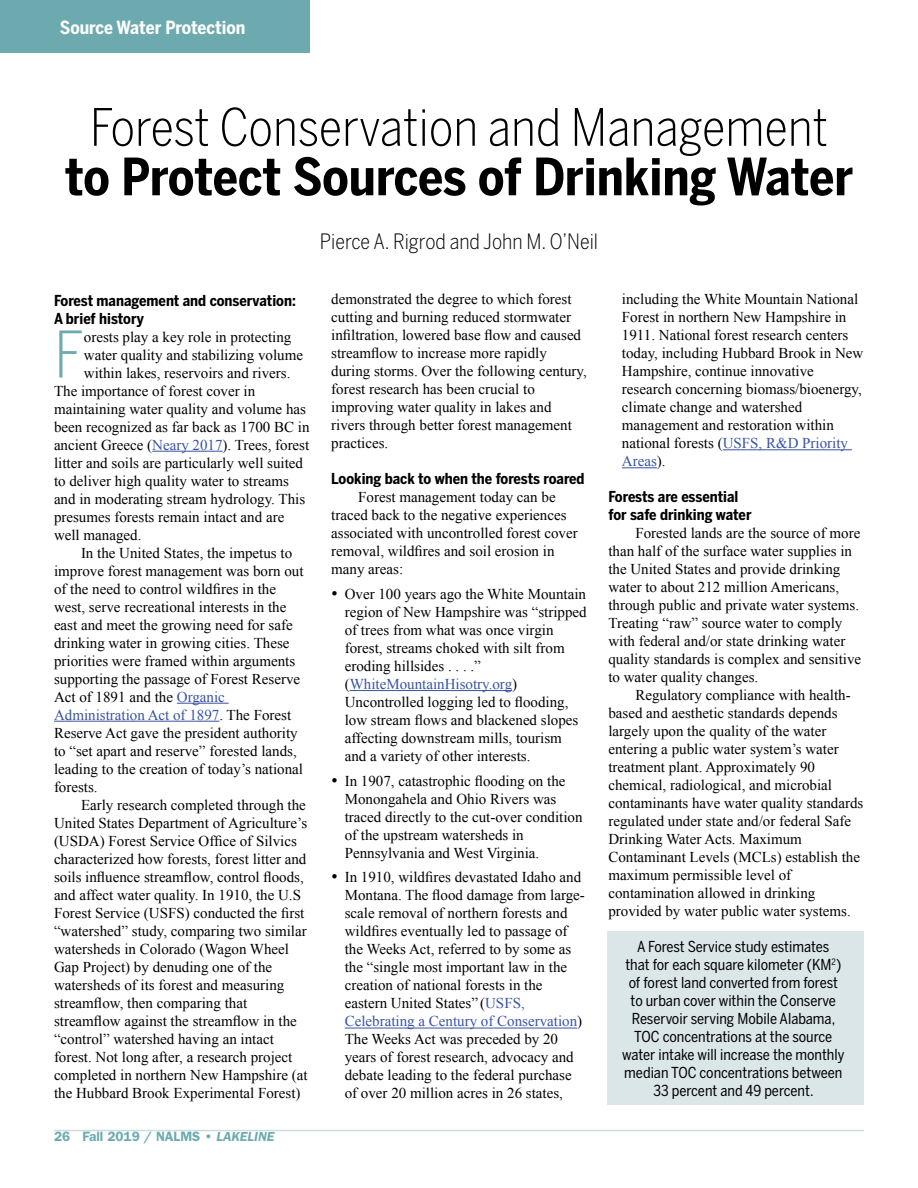
<style>
.page{position:relative;width:918px;height:1188px;background:#fff}
.page>*{position:absolute;margin:0;border:0;box-sizing:border-box;transform-origin:0 0}
.t1{font:300 63.6px "Benton Sans Cond";color:#6daaaf}
.t2{font:300 51px/49.5px "Benton Sans Cond";color:#000;text-align:center}
.t3{font:300 21px "Benton Sans Cond";color:#000}
.t4{font:700 18px "Benton Sans Cond";color:#fff}
.t5{font:15px/18px "Times New Roman";color:#000}
.t6{font:15px/18px "Benton Sans Cond";color:#000;text-align:center}
.t7{font:700 15px/18px "Benton Sans Cond";color:#000}
.t8{font:15px "Times New Roman";color:#3953a4}
.t9{font:600 13.5px "Franklin Gothic";color:#6daaaf}
.s1{font-weight:700}
.s2{color:#3953a4}
.s3{color:#000}
.s4{font-style:italic}
</style>
<div class="page">
<hr style="left:54px;top:1130px;width:810px;height:1px;background:#ccdddf">
<div style="left:608px;top:931px;width:256px;height:174px;background:#dbe6e8"></div>
<div style="left:0;top:0;width:309px;height:53px;background:#6daaaf"></div>
<hr style="left:152px;top:451px;width:71px;height:1px;background:#3953a4">
<hr style="left:177px;top:703px;width:52px;height:1px;background:#3953a4">
<hr style="left:54px;top:721px;width:165px;height:1px;background:#3953a4">
<hr style="left:350px;top:690px;width:162px;height:1px;background:#3953a4">
<hr style="left:345px;top:1028px;width:232px;height:1px;background:#3953a4">
<hr style="left:723px;top:449px;width:129px;height:1px;background:#3953a4">
<hr style="left:622px;top:467px;width:35px;height:1px;background:#3953a4">
<p class="t4" style="left:60px;top:16px;width:187px">Source Water Protection</p>
<p class="t2" style="left:65px;top:102px;width:790px">Forest Conservation and Management <span class="s1">to Protect Sources of Drinking Water</span></p>
<p class="t3" style="left:320px;top:229px;width:280px">Pierce A. Rigrod and John M. O’Neil</p>
<p class="t7" style="left:54px;top:291px;width:243px">Forest management and conservation:<br>A brief history</p>
<p class="t1" style="left:54px;top:317px;width:31px">F</p>
<p class="t5" style="left:84px;top:327px;width:209px">orests play a key role in protecting</p>
<p class="t5" style="left:84px;top:345px;width:221px">water quality and stabilizing volume</p>
<p class="t5" style="left:84px;top:363px;width:208px">within lakes, reservoirs and rivers.</p>
<p class="t5" style="left:54px;top:381px;width:203px">The importance of forest cover in</p>
<p class="t5" style="left:54px;top:399px;width:254px">maintaining water quality and volume has</p>
<p class="t5" style="left:54px;top:417px;width:257px">been recognized as far back as 1700 BC in</p>
<p class="t5" style="left:54px;top:435px;width:257px">ancient Greece (<span class="s2">Neary 2017</span>). Trees, forest</p>
<p class="t5" style="left:54px;top:453px;width:251px">litter and soils are particularly well suited</p>
<p class="t5" style="left:54px;top:471px;width:236px">to deliver high quality water to streams</p>
<p class="t5" style="left:54px;top:489px;width:253px">and in moderating stream hydrology. This</p>
<p class="t5" style="left:54px;top:507px;width:232px">presumes forests remain intact and are</p>
<p class="t5" style="left:54px;top:525px;width:89px">well managed.</p>
<p class="t5" style="left:81px;top:543px;width:213px">In the United States, the impetus to</p>
<p class="t5" style="left:54px;top:561px;width:251px">improve forest management was born out</p>
<p class="t5" style="left:54px;top:579px;width:224px">of the need to control wildfires in the</p>
<p class="t5" style="left:54px;top:597px;width:234px">west, serve recreational interests in the</p>
<p class="t5" style="left:54px;top:615px;width:240px">east and meet the growing need for safe</p>
<p class="t5" style="left:54px;top:633px;width:237px">drinking water in growing cities. These</p>
<p class="t5" style="left:54px;top:651px;width:243px">priorities were framed within arguments</p>
<p class="t5" style="left:54px;top:669px;width:248px">supporting the passage of Forest Reserve</p>
<p class="t5" style="left:54px;top:687px;width:172px">Act of 1891 and the <span class="s2">Organic</span></p>
<p class="t8" style="left:54px;top:704px;width:239px">Administration Act of 1897<span class="s3">. The Forest</span></p>
<p class="t5" style="left:54px;top:723px;width:245px">Reserve Act gave the president authority</p>
<p class="t5" style="left:54px;top:741px;width:244px">to “set apart and reserve” forested lands,</p>
<p class="t5" style="left:54px;top:759px;width:251px">leading to the creation of today’s national</p>
<p class="t5" style="left:54px;top:777px;width:45px">forests.</p>
<p class="t5" style="left:81px;top:795px;width:226px">Early research completed through the</p>
<p class="t5" style="left:54px;top:813px;width:255px">United States Department of Agriculture’s</p>
<p class="t5" style="left:54px;top:831px;width:244px">(USDA) Forest Service Office of Silvics</p>
<p class="t5" style="left:54px;top:849px;width:254px">characterized how forests, forest litter and</p>
<p class="t5" style="left:54px;top:867px;width:251px">soils influence streamflow, control floods,</p>
<p class="t5" style="left:54px;top:885px;width:249px">and affect water quality. In 1910, the U.S</p>
<p class="t5" style="left:54px;top:903px;width:252px">Forest Service (USFS) conducted the first</p>
<p class="t5" style="left:54px;top:921px;width:254px">“watershed” study, comparing two similar</p>
<p class="t5" style="left:54px;top:939px;width:237px">watersheds in Colorado (Wagon Wheel</p>
<p class="t5" style="left:54px;top:957px;width:220px">Gap Project) by denuding one of the</p>
<p class="t5" style="left:54px;top:975px;width:232px">watersheds of its forest and measuring</p>
<p class="t5" style="left:54px;top:993px;width:195px">streamflow, then comparing that</p>
<p class="t5" style="left:54px;top:1011px;width:244px">streamflow against the streamflow in the</p>
<p class="t5" style="left:54px;top:1029px;width:221px">“control” watershed having an intact</p>
<p class="t5" style="left:54px;top:1047px;width:240px">forest. Not long after, a research project</p>
<p class="t5" style="left:54px;top:1065px;width:255px">completed in northern New Hampshire (at</p>
<p class="t5" style="left:54px;top:1083px;width:248px">the Hubbard Brook Experimental Forest)</p>
<p class="t9" style="left:54px;top:1128px;width:222px">26 Fall 2019 / NALMS • <span class="s4">LAKELINE</span></p>
<p class="t5" style="left:331px;top:290px;width:257px">demonstrated the degree to which forest cutting and burning reduced stormwater infiltration, lowered base flow and caused streamflow to increase more rapidly during storms. Over the following century, forest research has been crucial to improving water quality in lakes and rivers through better forest management practices.</p>
<p class="t7" style="left:331px;top:470px;width:255px">Looking back to when the forests roared</p>
<p class="t5" style="left:358px;top:488px;width:199px">Forest management today can be</p>
<p class="t5" style="left:331px;top:506px;width:237px">traced back to the negative experiences</p>
<p class="t5" style="left:331px;top:524px;width:248px">associated with uncontrolled forest cover</p>
<p class="t5" style="left:331px;top:542px;width:225px">removal, wildfires and soil erosion in</p>
<p class="t5" style="left:331px;top:560px;width:74px">many areas:</p>
<p class="t5" style="left:345px;top:585px;width:244px;text-indent:-14px">• Over 100 years ago the White Mountain region of New Hampshire was “stripped of trees from what was once virgin forest, streams choked with silt from eroding hillsides . . . .” (<span class="s2">WhiteMountainHisotry.org</span>)<br>Uncontrolled logging led to flooding, low stream flows and blackened slopes affecting downstream mills, tourism and a variety of other interests.</p>
<p class="t5" style="left:345px;top:771px;width:239px;text-indent:-14px">• In 1907, catastrophic flooding on the Monongahela and Ohio Rivers was traced directly to the cut-over condition of the upstream watersheds in Pennsylvania and West Virginia.</p>
<p class="t5" style="left:345px;top:868px;width:242px;text-indent:-14px">• In 1910, wildfires devastated Idaho and Montana. The flood damage from large&shy;scale removal of northern forests and wildfires eventually led to passage of the Weeks Act, referred to by some as the “single most important law in the creation of national forests in the eastern United States” (<span class="s2">USFS, Celebrating a Century of Conservation</span>)<br>The Weeks Act was preceded by 20 years of forest research, advocacy and debate leading to the federal purchase of over 20 million acres in 26 states,</p>
<p class="t5" style="left:622px;top:290px;width:243px">including the White Mountain National Forest in northern New Hampshire in 1911. National forest research centers today, including Hubbard Brook in New Hampshire, continue innovative research concerning biomass/bioenergy, climate change and watershed management and restoration within national forests (<span class="s2">USFS, R&amp;D Priority Areas</span>).</p>
<p class="t7" style="left:608px;top:488px;width:132px">Forests are essential</p>
<p class="t7" style="left:608px;top:506px;width:145px">for safe drinking water</p>
<p class="t5" style="left:635px;top:524px;width:226px">Forested lands are the source of more</p>
<p class="t5" style="left:608px;top:542px;width:245px">than half of the surface water supplies in</p>
<p class="t5" style="left:608px;top:560px;width:234px">the United States and provide drinking</p>
<p class="t5" style="left:608px;top:578px;width:232px">water to about 212 million Americans,</p>
<p class="t5" style="left:608px;top:596px;width:252px">through public and private water systems.</p>
<p class="t5" style="left:608px;top:614px;width:235px">Treating “raw” source water to comply</p>
<p class="t5" style="left:608px;top:632px;width:239px">with federal and/or state drinking water</p>
<p class="t5" style="left:608px;top:650px;width:254px">quality standards is complex and sensitive</p>
<p class="t5" style="left:608px;top:668px;width:151px">to water quality changes.</p>
<p class="t5" style="left:635px;top:686px;width:217px">Regulatory compliance with health-</p>
<p class="t5" style="left:608px;top:704px;width:231px">based and aesthetic standards depends</p>
<p class="t5" style="left:608px;top:722px;width:220px">largely upon the quality of the water</p>
<p class="t5" style="left:608px;top:740px;width:232px">entering a public water system’s water</p>
<p class="t5" style="left:608px;top:758px;width:208px">treatment plant. Approximately 90</p>
<p class="t5" style="left:608px;top:776px;width:225px">chemical, radiological, and microbial</p>
<p class="t5" style="left:608px;top:794px;width:256px">contaminants have water quality standards</p>
<p class="t5" style="left:608px;top:812px;width:244px">regulated under state and/or federal Safe</p>
<p class="t5" style="left:608px;top:830px;width:195px">Drinking Water Acts. Maximum</p>
<p class="t5" style="left:608px;top:848px;width:253px">Contaminant Levels (MCLs) establish the</p>
<p class="t5" style="left:608px;top:866px;width:184px">maximum permissible level of</p>
<p class="t5" style="left:608px;top:884px;width:209px">contamination allowed in drinking</p>
<p class="t5" style="left:608px;top:902px;width:244px">provided by water public water systems.</p>
<p class="t6" style="left:622px;top:938px;width:224px">A Forest Service study estimates<br>that for each square kilometer (KM<sup>2</sup>) of forest land converted from forest to urban cover within the Conserve Reservoir serving Mobile Alabama, TOC concentrations at the source water intake will increase the monthly median TOC concentrations between 33 percent and 49 percent.</p>
</div>
